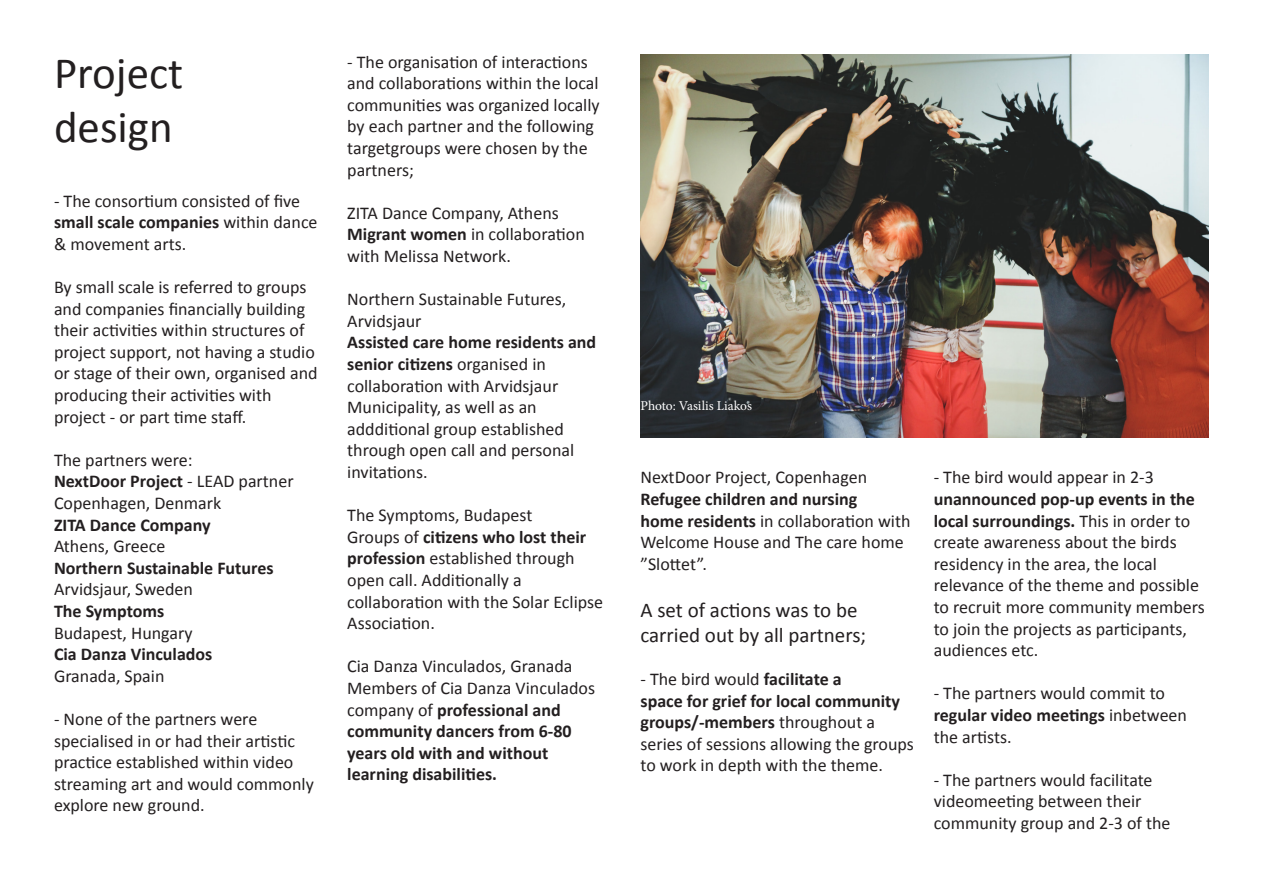
<style>
.page{position:relative;width:1263px;height:893px;background:#fff}
.page>*{position:absolute;margin:0;border:0;box-sizing:border-box;transform-origin:0 0}
.t1{font:45px "Calibri";color:#231f20}
.t2{font:21px "Calibri";color:#231f20}
.t3{font:18px/21.6px "Calibri";color:#231f20}
.t4{font:700 18px/21.6px "Calibri";color:#231f20}
.t5{font:13.5px "Minion Pro";letter-spacing:-.005em;color:#fff}
.s1{font-weight:700}
.s2{font-weight:400}
</style>
<div class="page">
<img style="left:640px;top:54px;width:569px;height:384px">
<p class="t1" style="left:54px;top:45px;width:131px">Project</p>
<p class="t1" style="left:54px;top:99px;width:120px">design</p>
<p class="t3" style="left:54px;top:189px;width:265px">- The consortium consisted of five <span class="s1">small scale companies</span> within dance &amp; movement arts.</p>
<p class="t3" style="left:54px;top:275px;width:265px">By small scale is referred to groups and companies financially building their activities within structures of project support, not having a studio or stage of their own, organised and producing their activities with</p>
<p class="t3" style="left:54px;top:405px;width:194px">project - or part time staff.</p>
<p class="t3" style="left:54px;top:448px;width:140px">The partners were:</p>
<p class="t3" style="left:54px;top:470px;width:241px"><span class="s1">NextDoor Project</span> - LEAD partner<br>Copenhagen, Denmark</p>
<p class="t4" style="left:54px;top:513px;width:158px">ZITA Dance Company</p>
<p class="t3" style="left:54px;top:535px;width:113px">Athens, Greece</p>
<p class="t4" style="left:54px;top:556px;width:221px">Northern Sustainable Futures</p>
<p class="t3" style="left:54px;top:578px;width:140px">Arvidsjaur, Sweden</p>
<p class="t4" style="left:54px;top:599px;width:112px">The Symptoms</p>
<p class="t3" style="left:54px;top:621px;width:140px">Budapest, Hungary</p>
<p class="t4" style="left:54px;top:643px;width:160px">Cia Danza Vinculados</p>
<p class="t3" style="left:54px;top:664px;width:112px">Granada, Spain</p>
<p class="t3" style="left:54px;top:707px;width:205px">- None of the partners were</p>
<p class="t3" style="left:54px;top:729px;width:261px">specialised in or had their artistic practice established within video streaming art and would commonly explore new ground.</p>
<p class="t3" style="left:347px;top:50px;width:254px">- The organisation of interactions and collaborations within the local communities was organized locally by each partner and the following targetgroups were chosen by the partners;</p>
<p class="t3" style="left:347px;top:201px;width:213px">ZITA Dance Company, Athens</p>
<p class="t3" style="left:347px;top:223px;width:239px"><span class="s1">Migrant women</span> in collaboration with Melissa Network.</p>
<p class="t3" style="left:347px;top:287px;width:221px">Northern Sustainable Futures,</p>
<p class="t3" style="left:347px;top:309px;width:76px">Arvidsjaur</p>
<p class="t4" style="left:347px;top:331px;width:251px">Assisted care home residents and senior citizens <span class="s2">organised in</span></p>
<p class="t3" style="left:347px;top:374px;width:213px">collaboration with Arvidsjaur</p>
<p class="t3" style="left:347px;top:395px;width:191px">Municipality, as well as an</p>
<p class="t3" style="left:347px;top:417px;width:228px">addditional group established through open call and personal invitations.</p>
<p class="t3" style="left:347px;top:503px;width:187px">The Symptoms, Budapest</p>
<p class="t3" style="left:347px;top:525px;width:241px">Groups of <span class="s1">citizens who lost their profession</span> established through open call. Additionally a</p>
<p class="t3" style="left:347px;top:590px;width:257px">collaboration with the Solar Eclipse<br>Association.</p>
<p class="t3" style="left:347px;top:655px;width:227px">Cia Danza Vinculados, Granada</p>
<p class="t3" style="left:347px;top:676px;width:249px">Members of Cia Danza Vinculados company of <span class="s1">professional and</span></p>
<p class="t4" style="left:347px;top:719px;width:226px">community dancers from 6-80 years old with and without</p>
<p class="t4" style="left:347px;top:763px;width:151px">learning disabilities.</p>
<p class="t5" style="left:640px;top:396px;width:113px">Photo: Vasilis Liakos</p>
<p class="t3" style="left:640px;top:466px;width:228px">NextDoor Project, Copenhagen<br><span class="s1">Refugee children and nursing</span></p>
<p class="t3" style="left:640px;top:509px;width:271px"><span class="s1">home residents</span> in collaboration with<br>Welcome House and The care home ”Slottet”.</p>
<p class="t2" style="left:640px;top:597px;width:219px">A set of actions was to be</p>
<p class="t2" style="left:640px;top:622px;width:227px">carried out by all partners;</p>
<p class="t3" style="left:640px;top:667px;width:203px">- The bird would <span class="s1">facilitate a</span></p>
<p class="t4" style="left:640px;top:689px;width:261px">space for grief for local community groups/-members <span class="s2">throughout a</span></p>
<p class="t3" style="left:640px;top:732px;width:275px">series of sessions allowing the groups to work in depth with the theme.</p>
<p class="t3" style="left:934px;top:466px;width:222px">- The bird would appear in 2-3</p>
<p class="t3" style="left:934px;top:487px;width:263px"><span class="s1">unannounced pop-up events in the local surroundings.</span> This in order to create awareness about the birds residency in the area, the local</p>
<p class="t3" style="left:934px;top:574px;width:273px">relevance of the theme and possible to recruit more community members to join the projects as participants, audiences etc.</p>
<p class="t3" style="left:934px;top:682px;width:233px">- The partners would commit to</p>
<p class="t4" style="left:934px;top:703px;width:255px">regular video meetings <span class="s2">inbetween the artists.</span></p>
<p class="t3" style="left:934px;top:768px;width:220px">- The partners would facilitate</p>
<p class="t3" style="left:934px;top:790px;width:209px">videomeeting between their</p>
<p class="t3" style="left:934px;top:811px;width:238px">community group and 2-3 of the</p>
</div>
